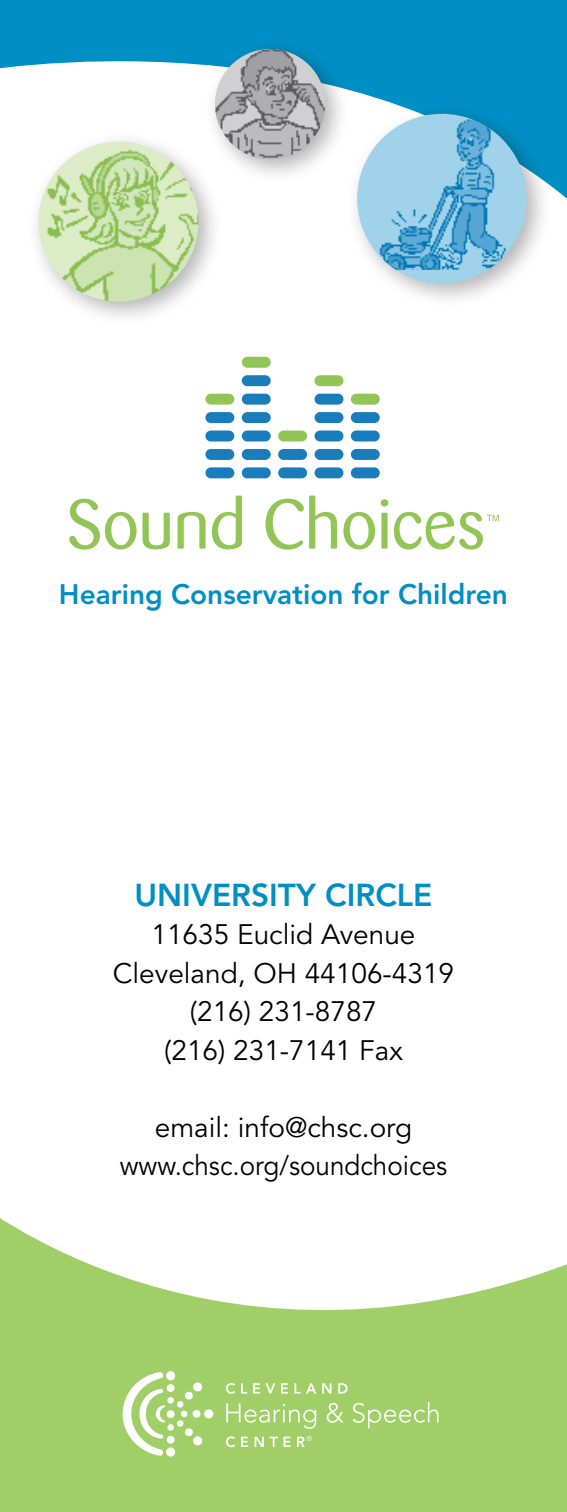
<style>
.page{position:relative;width:567px;height:1512px;background:#fff}
.page>*{position:absolute;margin:0;border:0;box-sizing:border-box;transform-origin:0 0}
.t1{font:800 31.5px "Avenir LT Std";color:#008fc5}
.t2{font:28px/38.5px "Avenir LT Std";color:#000;text-align:center}
.t3{font:800 28px "Avenir LT Std";color:#008fc5}
</style>
<div class="page">
<svg style="left:69px;top:499px;width:68px;height:51px"></svg>
<svg style="left:143px;top:513px;width:27px;height:36px"></svg>
<svg style="left:178px;top:512px;width:28px;height:37px"></svg>
<svg style="left:212px;top:496px;width:30px;height:53px"></svg>
<svg style="left:266px;top:496px;width:71px;height:54px"></svg>
<svg style="left:343px;top:512px;width:32px;height:37px"></svg>
<div style="left:381px;top:513px;width:7px;height:36px;background:#91c656"></div>
<div style="left:381px;top:499px;width:7px;height:8px;background:#91c656;border-radius:50%"></div>
<svg style="left:394px;top:512px;width:105px;height:37px"></svg>
<div style="left:205px;top:467px;width:29px;height:11px;background:#197cbb;border-radius:5px"></div>
<div style="left:205px;top:449px;width:29px;height:11px;background:#197cbb;border-radius:5px"></div>
<div style="left:205px;top:431px;width:29px;height:10px;background:#197cbb;border-radius:5px"></div>
<div style="left:205px;top:412px;width:29px;height:11px;background:#197cbb;border-radius:5px"></div>
<div style="left:205px;top:394px;width:29px;height:11px;background:#91c656;border-radius:5px"></div>
<div style="left:351px;top:467px;width:29px;height:11px;background:#197cbb;border-radius:5px"></div>
<div style="left:351px;top:449px;width:29px;height:11px;background:#197cbb;border-radius:5px"></div>
<div style="left:351px;top:431px;width:29px;height:10px;background:#197cbb;border-radius:5px"></div>
<div style="left:351px;top:412px;width:29px;height:11px;background:#197cbb;border-radius:5px"></div>
<div style="left:351px;top:394px;width:29px;height:11px;background:#91c656;border-radius:5px"></div>
<div style="left:242px;top:467px;width:29px;height:11px;background:#197cbb;border-radius:5px"></div>
<div style="left:242px;top:449px;width:29px;height:11px;background:#197cbb;border-radius:5px"></div>
<div style="left:242px;top:431px;width:29px;height:10px;background:#197cbb;border-radius:5px"></div>
<div style="left:242px;top:412px;width:29px;height:11px;background:#197cbb;border-radius:5px"></div>
<div style="left:242px;top:394px;width:29px;height:11px;background:#197cbb;border-radius:5px"></div>
<div style="left:242px;top:375px;width:29px;height:11px;background:#197cbb;border-radius:5px"></div>
<div style="left:242px;top:357px;width:29px;height:11px;background:#91c656;border-radius:5px"></div>
<div style="left:278px;top:467px;width:29px;height:11px;background:#197cbb;border-radius:5px"></div>
<div style="left:278px;top:449px;width:29px;height:11px;background:#197cbb;border-radius:5px"></div>
<div style="left:278px;top:431px;width:29px;height:10px;background:#91c656;border-radius:5px"></div>
<div style="left:315px;top:467px;width:28px;height:11px;background:#197cbb;border-radius:5px"></div>
<div style="left:315px;top:449px;width:28px;height:11px;background:#197cbb;border-radius:5px"></div>
<div style="left:315px;top:431px;width:28px;height:10px;background:#197cbb;border-radius:5px"></div>
<div style="left:315px;top:412px;width:28px;height:11px;background:#197cbb;border-radius:5px"></div>
<div style="left:315px;top:394px;width:28px;height:11px;background:#197cbb;border-radius:5px"></div>
<div style="left:315px;top:375px;width:28px;height:11px;background:#91c656;border-radius:5px"></div>
<svg style="left:0;top:1218px;width:567px;height:294px;fill:#a0cf67"></svg>
<svg style="left:226px;top:1402px;width:213px;height:27px;background:#aed67e"></svg>
<svg style="left:226px;top:1383px;width:122px;height:11px"></svg>
<div style="left:167px;top:1410px;width:8px;height:8px;background:#fff;border-radius:50%"></div>
<div style="left:204px;top:1409px;width:9px;height:9px;background:#fff;border-radius:50%"></div>
<svg style="left:177px;top:1382px;width:26px;height:64px"></svg>
<div style="left:167px;top:1424px;width:7px;height:7px;background:#fff;border-radius:50%"></div>
<div style="left:167px;top:1436px;width:8px;height:8px;background:#fff;border-radius:50%"></div>
<div style="left:166px;top:1447px;width:9px;height:10px;background:#fff;border-radius:50%"></div>
<div style="left:167px;top:1397px;width:7px;height:7px;background:#fff;border-radius:50%"></div>
<div style="left:167px;top:1384px;width:8px;height:8px;background:#fff;border-radius:50%"></div>
<div style="left:166px;top:1371px;width:9px;height:9px;background:#fff;border-radius:50%"></div>
<svg style="left:123px;top:1372px;width:42px;height:84px"></svg>
<svg style="left:226px;top:1436px;width:86px;height:11px"></svg>
<svg style="left:0;top:0;width:567px;height:199px;fill:#008fc5"></svg>
<div style="left:26px;top:129px;width:198px;height:198px;background:#000;opacity:.3"></div>
<img style="left:39px;top:142px;width:159px;height:160px">
<div style="left:204px;top:38px;width:147px;height:147px;background:#000;opacity:.3"></div>
<img style="left:215px;top:49px;width:110px;height:110px">
<div style="left:345px;top:101px;width:208px;height:208px;background:#000;opacity:.3"></div>
<div style="left:357px;top:114px;width:170px;height:169px;background:#a0d3ea;border-radius:50%"></div>
<img style="left:375px;top:116px;width:134px;height:153px">
<p class="t3" style="left:59px;top:578px;width:451px">Hearing Conservation for Children</p>
<p class="t1" style="left:134px;top:876px;width:300px">UNIVERSITY CIRCLE</p>
<p class="t2" style="left:113px;top:916px;width:343px">11635 Euclid Avenue<br>Cleveland, OH 44106-4319 (216) 231-8787<br>(216) 231-7141 Fax</p>
<p class="t2" style="left:120px;top:1109px;width:329px">email: info@chsc.org www.chsc.org/soundchoices</p>
</div>
